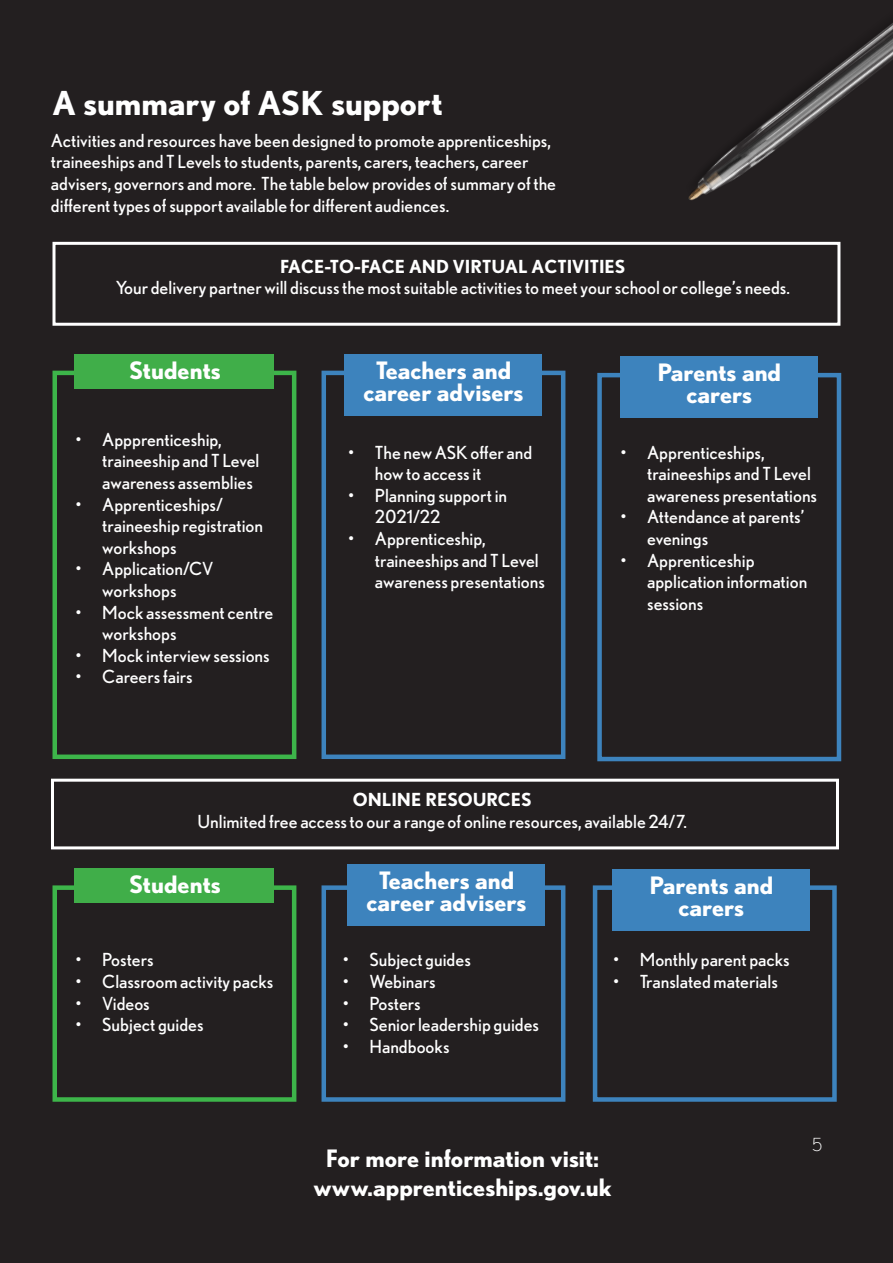
<style>
.page{position:relative;width:893px;height:1263px;background:#231f20}
.page>*{position:absolute;margin:0;border:0;box-sizing:border-box;transform-origin:0 0}
.t1{font:700 33px "Nobel";color:#fff}
.t2{font:700 24px/22.5px "Nobel";color:#fff;text-align:center}
.t3{font:18px/21.6px "Nobel";color:#fff}
.t4{font:700 18px "Nobel";color:#fff}
.t5{font:300 18px "Nobel";color:#fff}
.s1{font-weight:700}
</style>
<div class="page">
<div style="left:52px;top:242px;width:788px;height:84px;background:#231f20;border:3px solid #fff"></div>
<div style="left:52px;top:371px;width:244px;height:388px;background:#231f20;border:4px solid #3db54a"></div>
<div style="left:322px;top:371px;width:243px;height:388px;background:#231f20;border:4px solid #3d83bd"></div>
<div style="left:75px;top:354px;width:199px;height:35px;background:#40ae49"></div>
<div style="left:52px;top:885px;width:244px;height:217px;background:#231f20;border:4px solid #3db54a"></div>
<div style="left:322px;top:885px;width:243px;height:217px;background:#231f20;border:4px solid #3d83bd"></div>
<div style="left:593px;top:885px;width:244px;height:217px;background:#231f20;border:4px solid #3d83bd"></div>
<div style="left:51px;top:779px;width:788px;height:70px;background:#231f20;border:3px solid #fff"></div>
<img style="left:688px;top:23px;width:205px;height:178px">
<div style="left:345px;top:354px;width:197px;height:61px;background:#3d83bd"></div>
<div style="left:597px;top:373px;width:244px;height:388px;background:#231f20;border:4px solid #3d83bd"></div>
<div style="left:621px;top:356px;width:197px;height:61px;background:#3d83bd"></div>
<div style="left:75px;top:868px;width:199px;height:35px;background:#40ae49"></div>
<div style="left:348px;top:864px;width:197px;height:61px;background:#3d83bd"></div>
<div style="left:613px;top:869px;width:197px;height:61px;background:#3d83bd"></div>
<p class="t1" style="left:52px;top:83px;width:392px">A summary of ASK support</p>
<p class="t3" style="left:51px;top:129px;width:507px">Activities and resources have been designed to promote apprenticeships, traineeships and T Levels to students, parents, carers, teachers, career advisers, governors and more. The table below provides of summary of the different types of support available for different audiences.</p>
<p class="t3" style="left:116px;top:255px;width:676px;text-align:center"><span class="s1">FACE-TO-FACE AND VIRTUAL ACTIVITIES<br></span>Your delivery partner will discuss the most suitable activities to meet your school or college’s needs.</p>
<p class="t2" style="left:129px;top:358px;width:93px">Students</p>
<p class="t3" style="left:102px;top:428px;width:159px;text-indent:-27px">• Appprenticeship, traineeship and T Level awareness assemblies</p>
<p class="t3" style="left:102px;top:493px;width:162px;text-indent:-27px">• Apprenticeships/ traineeship registration workshops</p>
<p class="t3" style="left:75px;top:558px;width:140px;text-align:center">• Application/CV workshops</p>
<p class="t3" style="left:102px;top:601px;width:173px;text-indent:-27px">• Mock assessment centre workshops</p>
<p class="t3" style="left:75px;top:644px;width:196px">• Mock interview sessions</p>
<p class="t3" style="left:75px;top:666px;width:119px">• Careers fairs</p>
<p class="t2" style="left:363px;top:358px;width:162px">Teachers and career advisers</p>
<p class="t3" style="left:375px;top:441px;width:159px;text-indent:-27px">• The new ASK offer and how to access it</p>
<p class="t3" style="left:375px;top:484px;width:134px;text-indent:-27px">• Planning support in<br>2021/22</p>
<p class="t3" style="left:375px;top:527px;width:172px;text-indent:-27px">• Apprenticeship, traineeships and T Level awareness presentations</p>
<p class="t2" style="left:657px;top:360px;width:125px">Parents and carers</p>
<p class="t3" style="left:647px;top:441px;width:172px;text-indent:-27px">• Apprenticeships, traineeships and T Level awareness presentations</p>
<p class="t3" style="left:647px;top:506px;width:159px;text-indent:-27px">• Attendance at parents’ evenings</p>
<p class="t3" style="left:647px;top:549px;width:162px;text-indent:-27px">• Apprenticeship application information sessions</p>
<p class="t4" style="left:353px;top:789px;width:181px">ONLINE RESOURCES</p>
<p class="t3" style="left:197px;top:810px;width:491px">Unlimited free access to our a range of online resources, available 24/7.</p>
<p class="t2" style="left:129px;top:872px;width:93px">Students</p>
<p class="t2" style="left:366px;top:868px;width:162px">Teachers and career advisers</p>
<p class="t2" style="left:649px;top:873px;width:125px">Parents and carers</p>
<p class="t3" style="left:75px;top:949px;width:80px">• Posters</p>
<p class="t3" style="left:75px;top:970px;width:200px">• Classroom activity packs</p>
<p class="t3" style="left:75px;top:992px;width:76px">• Videos</p>
<p class="t3" style="left:75px;top:1014px;width:130px">• Subject guides</p>
<p class="t3" style="left:342px;top:949px;width:130px">• Subject guides</p>
<p class="t3" style="left:342px;top:970px;width:95px">• Webinars</p>
<p class="t3" style="left:342px;top:992px;width:80px">• Posters</p>
<p class="t3" style="left:342px;top:1014px;width:198px">• Senior leadership guides</p>
<p class="t3" style="left:342px;top:1035px;width:109px">• Handbooks</p>
<p class="t3" style="left:613px;top:949px;width:179px">• Monthly parent packs</p>
<p class="t3" style="left:613px;top:970px;width:167px">• Translated materials</p>
<p class="t2" style="left:313px;top:1143px;width:300px;line-height:28.8px">For more information visit: www.apprenticeships.gov.uk</p>
<p class="t5" style="left:812px;top:1134px;width:12px">5</p>
</div>
